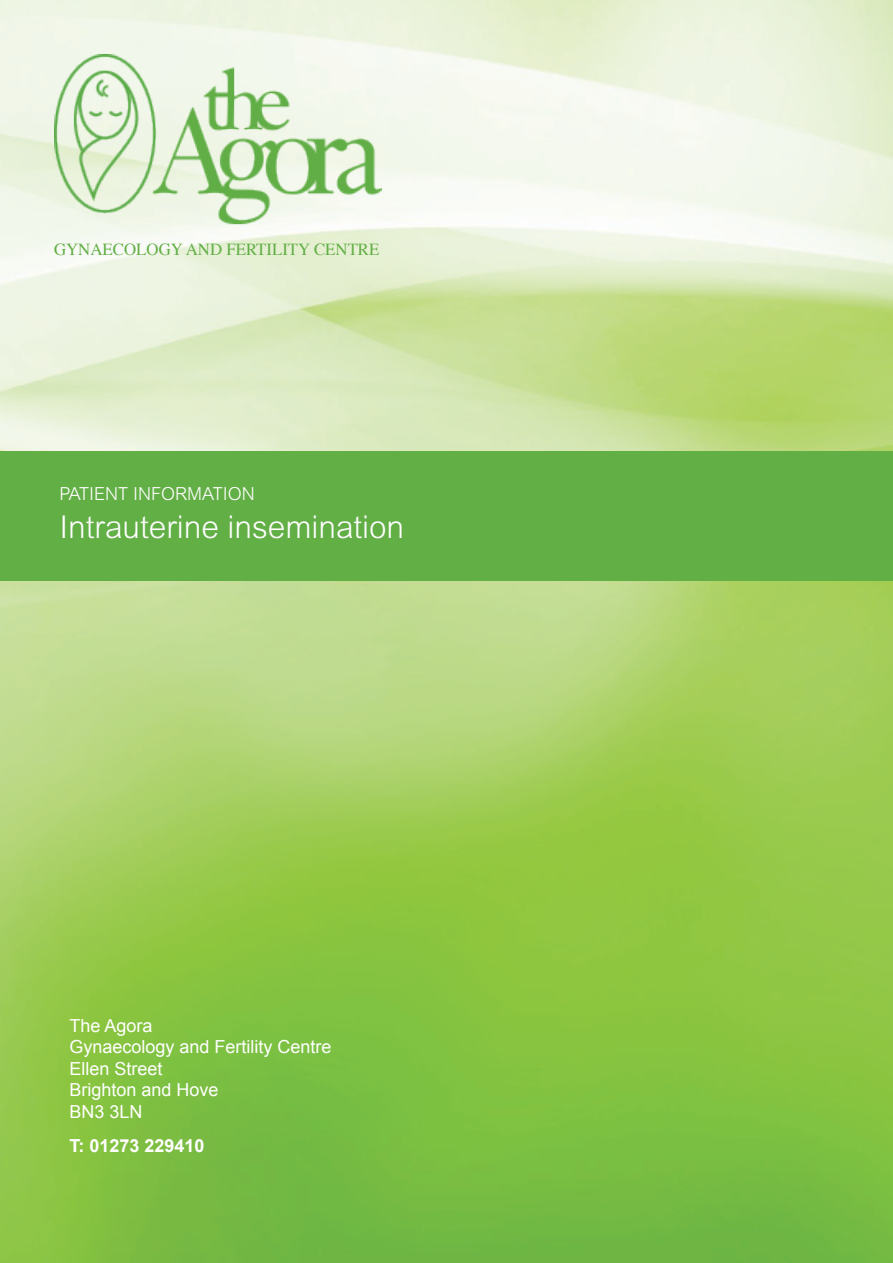
<style>
.page{position:relative;width:893px;height:1263px;background:#fff}
.page>*{position:absolute;margin:0;border:0;box-sizing:border-box;transform-origin:0 0}
.t1{font:300 31.5px "Arial";color:#fff}
.t2{font:18px/21.6px "Arial";color:#fff}
.t3{font:300 18px "Arial";color:#fff}
.t4{font:700 18px "Arial";color:#fff}
.t5{font:16.8px "Times";color:#62af46}
</style>
<div class="page">
<img style="left:0;top:0;width:893px;height:1263px">
<img style="left:54px;top:54px;width:327px;height:172px">
<div style="left:0;top:451px;width:893px;height:129px;background:#62af46"></div>
<p class="t5" style="left:54px;top:234px;width:327px">GYNAECOLOGY AND FERTILITY CENTRE</p>
<p class="t3" style="left:60px;top:484px;width:197px">PATIENT INFORMATION</p>
<h1 class="t1" style="left:60px;top:509px;width:346px">Intrauterine insemination</h1>
<p class="t2" style="left:69px;top:1015px;width:264px">The Agora<br>Gynaecology and Fertility Centre<br>Ellen Street<br>Brighton and Hove<br>BN3 3LN</p>
<p class="t4" style="left:69px;top:1134px;width:137px">T: 01273 229410</p>
</div>
